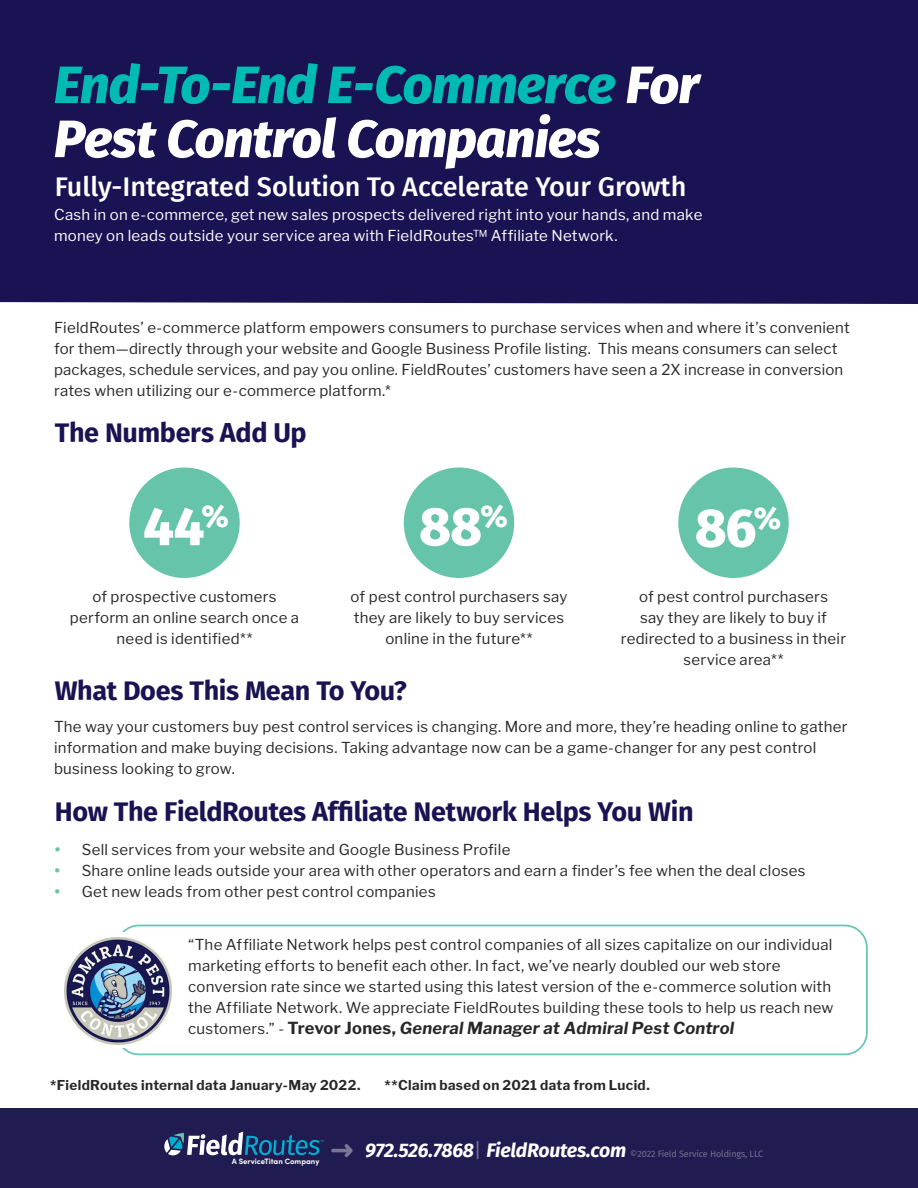
<style>
.page{position:relative;width:918px;height:1188px;background:#fff}
.page>*{position:absolute;margin:0;border:0;box-sizing:border-box;transform-origin:0 0}
.t1{font:800 54px "Fira Sans";color:#fff}
.t2{font:italic 800 52.5px/54px "Fira Sans";letter-spacing:-.02em;color:#fff}
.t3{font:700 27px "Fira Sans";letter-spacing:-.015em;color:#1a1353}
.t4{font:500 27px "Fira Sans";color:#fff}
.t5{font:italic 700 16.5px "Libre Franklin";letter-spacing:.015em;color:#282828}
.t6{font:15px/21px "Libre Franklin";letter-spacing:.015em;color:#282828}
.t7{font:15px/21px "Libre Franklin";letter-spacing:.015em;color:#fff}
.t8{font:700 13.5px "Libre Franklin";letter-spacing:.025em;color:#282828}
.t9{font:9px "Fira Sans";letter-spacing:-.01em;color:#776f8f}
.t10{font:700 7.8px "Sofia Pro";color:#fff}
.s1{color:#00bab4}
.s2{font-weight:800;font-style:italic;color:#66c4ab}
.s3{font-weight:800;color:#66c4ab}
.s4{font-weight:400;font-style:normal;font-size:15px}
.s5{font-style:normal}
.s6{font-weight:700;font-style:italic;font-size:19.5px;color:#fff}
.s7{font-size:19.5px}
</style>
<div class="page">
<div style="left:116px;top:925px;width:752px;height:130px;border:2px solid #68c6b8;border-radius:22px"></div>
<div style="left:0;top:0;width:918px;height:304px;background:#1a1353"></div>
<div style="left:0;top:1109px;width:918px;height:79px;background:#201c51"></div>
<svg style="left:164px;top:1132px;width:160px;height:24px"></svg>
<svg style="left:331px;top:1144px;width:22px;height:13px"></svg>
<div style="left:129px;top:468px;width:111px;height:110px;background:#66c4ab;border-radius:50%"></div>
<div style="left:404px;top:468px;width:110px;height:110px;background:#66c4ab;border-radius:50%"></div>
<div style="left:678px;top:468px;width:111px;height:110px;background:#66c4ab;border-radius:50%"></div>
<div style="left:46px;top:932px;width:140px;height:116px;background:#fff"></div>
<img style="left:65px;top:938px;width:106px;height:106px">
<h2 class="t2" style="left:54px;top:53px;width:647px"><span class="s1">End-To-End E-Commerce</span> For<br>Pest Control Companies</h2>
<h3 class="t4" style="left:55px;top:165px;width:633px">Fully-Integrated Solution To Accelerate Your Growth</h3>
<p class="t7" style="left:54px;top:202px;width:650px">Cash in on e-commerce, get new sales prospects delivered right into your hands, and make money on leads outside your service area with FieldRoutes™ Affiliate Network.</p>
<p class="t6" style="left:54px;top:316px;width:797px">FieldRoutes’ e-commerce platform empowers consumers to purchase services when and where it’s convenient for them—directly through your website and Google Business Profile listing. This means consumers can select packages, schedule services, and pay you online. FieldRoutes’ customers have seen a 2X increase in conversion rates when utilizing our e-commerce platform.*</p>
<h3 class="t3" style="left:55px;top:410px;width:253px">The Numbers Add Up</h3>
<h1 class="t1" style="left:143px;top:479px;width:87px">44<sup>%</sup></h1>
<h1 class="t1" style="left:419px;top:479px;width:90px">88<sup>%</sup></h1>
<h1 class="t1" style="left:695px;top:481px;width:88px">86<sup>%</sup></h1>
<p class="t6" style="left:70px;top:585px;width:231px;text-align:center">of prospective customers perform an online search once a need is identified**</p>
<p class="t6" style="left:351px;top:585px;width:218px;text-align:center">of pest control purchasers say they are likely to buy services online in the future**</p>
<p class="t6" style="left:621px;top:585px;width:227px;text-align:center">of pest control purchasers<br>say they are likely to buy if redirected to a business in their service area**</p>
<h3 class="t3" style="left:55px;top:668px;width:354px">What Does This Mean To You?</h3>
<p class="t6" style="left:54px;top:715px;width:795px">The way your customers buy pest control services is changing. More and more, they’re heading online to gather information and make buying decisions. Taking advantage now can be a game-changer for any pest control business looking to grow.</p>
<h3 class="t3" style="left:55px;top:789px;width:640px">How The FieldRoutes Affiliate Network Helps You Win</h3>
<p class="t6" style="left:55px;top:838px;width:457px"><span class="s2">•</span> Sell services from your website and Google Business Profile</p>
<p class="t6" style="left:55px;top:859px;width:752px"><span class="s3">•</span> Share online leads outside your area with other operators and earn a finder’s fee when the deal closes</p>
<p class="t6" style="left:55px;top:880px;width:382px"><span class="s3">•</span> Get new leads from other pest control companies</p>
<p class="t6" style="left:188px;top:933px;width:647px">“The Affiliate Network helps pest control companies of all sizes capitalize on our individual marketing efforts to benefit each other. In fact, we’ve nearly doubled our web store conversion rate since we started using this latest version of the e-commerce solution with the Affiliate Network. We appreciate FieldRoutes building these tools to help us reach new</p>
<p class="t5" style="left:188px;top:1016px;width:548px"><span class="s4">customers.” -</span> <span class="s5">Trevor Jones,</span> General Manager at Admiral Pest Control</p>
<p class="t8" style="left:50px;top:1074px;width:312px">*FieldRoutes internal data January-May 2022.</p>
<p class="t8" style="left:385px;top:1074px;width:267px">**Claim based on 2021 data from Lucid.</p>
<p class="t10" style="left:232px;top:1155px;width:89px">A ServiceTitan Company</p>
<p class="t9" style="left:365px;top:1147px;width:399px"><span class="s6">972.526.7868</span><span class="s7">|</span> <span class="s6">FieldRoutes.com</span> ©2022 Field Service Holdings, LLC</p>
</div>
